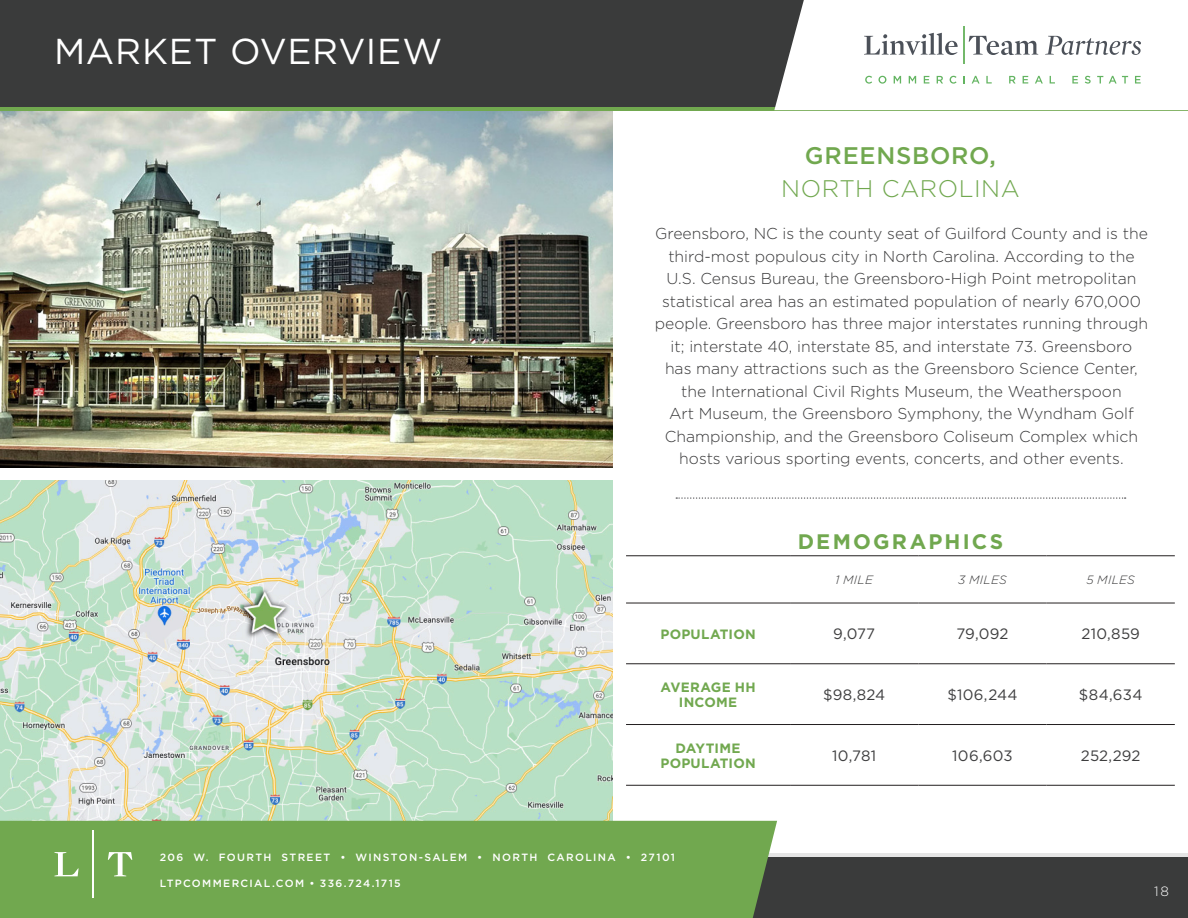
<style>
.page{position:relative;width:1188px;height:918px;background:#fff}
.page>*{position:absolute;margin:0;border:0;box-sizing:border-box;transform-origin:0 0}
.t1{font:36px "Gotham";letter-spacing:.02em;color:#fff}
.t2{font:300 24px "Gotham";letter-spacing:.02em;color:#71a84f}
.t3{font:500 24px "Gotham";letter-spacing:.03em;color:#71a84f}
.t4{font:700 21px "Gotham";letter-spacing:.105em;color:#71a84f}
.Bullet_List{font:300 15.75px/22.5px "Gotham";color:#383839;text-align:center}
.t5{font:15px "Gotham";letter-spacing:.015em;color:#3e3e3f}
.t6{font:700 13.5px/15px "Gotham";letter-spacing:.02em;color:#71a84f;text-align:center}
.t7{font:300 13.5px "Gotham";color:#fff}
.t8{font:italic 300 12px "Gotham";letter-spacing:.03em;color:#383839}
.t9{font:500 10.5px "Gotham";letter-spacing:.125em;color:#fff}
</style>
<div class="page">
<hr style="left:626px;top:603px;width:164px;height:1px;background:#231f20">
<hr style="left:790px;top:603px;width:128px;height:1px;background:#231f20">
<hr style="left:918px;top:603px;width:129px;height:1px;background:#231f20">
<hr style="left:1047px;top:603px;width:128px;height:1px;background:#231f20">
<hr style="left:626px;top:663px;width:164px;height:1px;background:#231f20">
<hr style="left:790px;top:663px;width:128px;height:1px;background:#231f20">
<hr style="left:918px;top:663px;width:129px;height:1px;background:#231f20">
<hr style="left:1047px;top:663px;width:128px;height:1px;background:#231f20">
<hr style="left:626px;top:724px;width:164px;height:1px;background:#231f20">
<hr style="left:790px;top:724px;width:128px;height:1px;background:#231f20">
<hr style="left:918px;top:724px;width:129px;height:1px;background:#231f20">
<hr style="left:1047px;top:724px;width:128px;height:1px;background:#231f20">
<hr style="left:626px;top:785px;width:164px;height:1px;background:#231f20">
<hr style="left:790px;top:785px;width:128px;height:1px;background:#231f20">
<hr style="left:918px;top:785px;width:129px;height:1px;background:#231f20">
<hr style="left:1047px;top:785px;width:128px;height:1px;background:#231f20">
<hr style="left:626px;top:555px;width:164px;height:1px;background:#231f20">
<hr style="left:790px;top:555px;width:128px;height:1px;background:#231f20">
<hr style="left:918px;top:555px;width:129px;height:1px;background:#231f20">
<hr style="left:1047px;top:555px;width:128px;height:1px;background:#231f20">
<svg style="left:676px;top:497px;width:450px;height:2px"></svg>
<img style="left:0;top:110px;width:613px;height:358px">
<img style="left:0;top:481px;width:613px;height:339px">
<div style="left:0;top:853px;width:1188px;height:65px;background:#3a3b3b"></div>
<div style="left:0;top:0;width:1188px;height:110px;background:#3a3b3b"></div>
<hr style="left:0;top:107px;width:1188px;height:3px;background:#71a84f">
<div style="left:774px;top:0;width:414px;height:110px;background:#fff"></div>
<svg style="left:864px;top:33px;width:94px;height:22px;background:#cbcccf"></svg>
<hr style="left:963px;top:26px;width:1px;height:38px;background:#73b86a">
<svg style="left:969px;top:36px;width:69px;height:19px"></svg>
<svg style="left:1045px;top:36px;width:96px;height:19px;background:#cfd1d3"></svg>
<svg style="left:865px;top:76px;width:7px;height:8px"></svg>
<svg style="left:878px;top:76px;width:8px;height:8px"></svg>
<svg style="left:894px;top:76px;width:7px;height:8px"></svg>
<svg style="left:909px;top:76px;width:7px;height:8px"></svg>
<svg style="left:924px;top:76px;width:5px;height:8px"></svg>
<svg style="left:937px;top:76px;width:6px;height:8px"></svg>
<svg style="left:950px;top:76px;width:7px;height:8px"></svg>
<svg style="left:963px;top:76px;width:2px;height:8px"></svg>
<svg style="left:972px;top:76px;width:8px;height:8px"></svg>
<svg style="left:986px;top:76px;width:6px;height:8px"></svg>
<svg style="left:1009px;top:76px;width:7px;height:8px"></svg>
<svg style="left:1023px;top:76px;width:5px;height:8px"></svg>
<svg style="left:1035px;top:76px;width:8px;height:8px"></svg>
<svg style="left:1050px;top:76px;width:5px;height:8px"></svg>
<svg style="left:1072px;top:76px;width:6px;height:8px"></svg>
<svg style="left:1085px;top:76px;width:6px;height:8px"></svg>
<svg style="left:1097px;top:76px;width:6px;height:8px"></svg>
<svg style="left:1109px;top:76px;width:19px;height:8px"></svg>
<svg style="left:1135px;top:76px;width:6px;height:8px"></svg>
<hr style="left:0;top:853px;width:1188px;height:3px;background:#e5e5e5">
<div style="left:0;top:821px;width:777px;height:97px;background:#71a84f"></div>
<svg style="left:54px;top:852px;width:25px;height:24px"></svg>
<hr style="left:93px;top:830px;width:1px;height:68px;background:#fff">
<svg style="left:108px;top:852px;width:24px;height:24px"></svg>
<p class="t1" style="left:54px;top:28px;width:390px">MARKET OVERVIEW</p>
<p class="t3" style="left:805px;top:140px;width:193px">GREENSBORO,</p>
<p class="t2" style="left:781px;top:174px;width:240px">NORTH CAROLINA</p>
<p class="Bullet_List" style="left:655px;top:222px;width:495px">Greensboro, NC is the county seat of Guilford County and is the third-most populous city in North Carolina. According to the U.S. Census Bureau, the Greensboro-High Point metropolitan statistical area has an estimated population of nearly 670,000 people. Greensboro has three major interstates running through it; interstate 40, interstate 85, and interstate 73. Greensboro<br>has many attractions such as the Greensboro Science Center, the International Civil Rights Museum, the Weatherspoon<br>Art Museum, the Greensboro Symphony, the Wyndham Golf Championship, and the Greensboro Coliseum Complex which hosts various sporting events, concerts, and other events.</p>
<p class="t4" style="left:798px;top:528px;width:207px">DEMOGRAPHICS</p>
<p class="t8" style="left:836px;top:572px;width:39px">1 MILE</p>
<p class="t8" style="left:958px;top:572px;width:50px">3 MILES</p>
<p class="t8" style="left:1086px;top:572px;width:50px">5 MILES</p>
<p class="t6" style="left:660px;top:626px;width:97px">POPULATION</p>
<p class="t5" style="left:833px;top:624px;width:43px">9,077</p>
<p class="t5" style="left:956px;top:624px;width:54px">79,092</p>
<p class="t5" style="left:1081px;top:624px;width:60px">210,859</p>
<p class="t6" style="left:660px;top:680px;width:97px">AVERAGE HH<br>INCOME</p>
<p class="t5" style="left:823px;top:685px;width:64px">$98,824</p>
<p class="t5" style="left:947px;top:685px;width:72px">$106,244</p>
<p class="t5" style="left:1079px;top:685px;width:65px">$84,634</p>
<p class="t6" style="left:660px;top:740px;width:97px">DAYTIME<br>POPULATION</p>
<p class="t5" style="left:832px;top:746px;width:45px">10,781</p>
<p class="t5" style="left:952px;top:746px;width:62px">106,603</p>
<p class="t5" style="left:1081px;top:746px;width:61px">252,292</p>
<p class="t9" style="left:160px;top:850px;width:517px">206 W. FOURTH STREET • WINSTON-SALEM • NORTH CAROLINA • 27101</p>
<p class="t9" style="left:160px;top:876px;width:243px">LTPCOMMERCIAL.COM • 336.724.1715</p>
<p class="t7" style="left:1154px;top:883px;width:16px">18</p>
</div>
